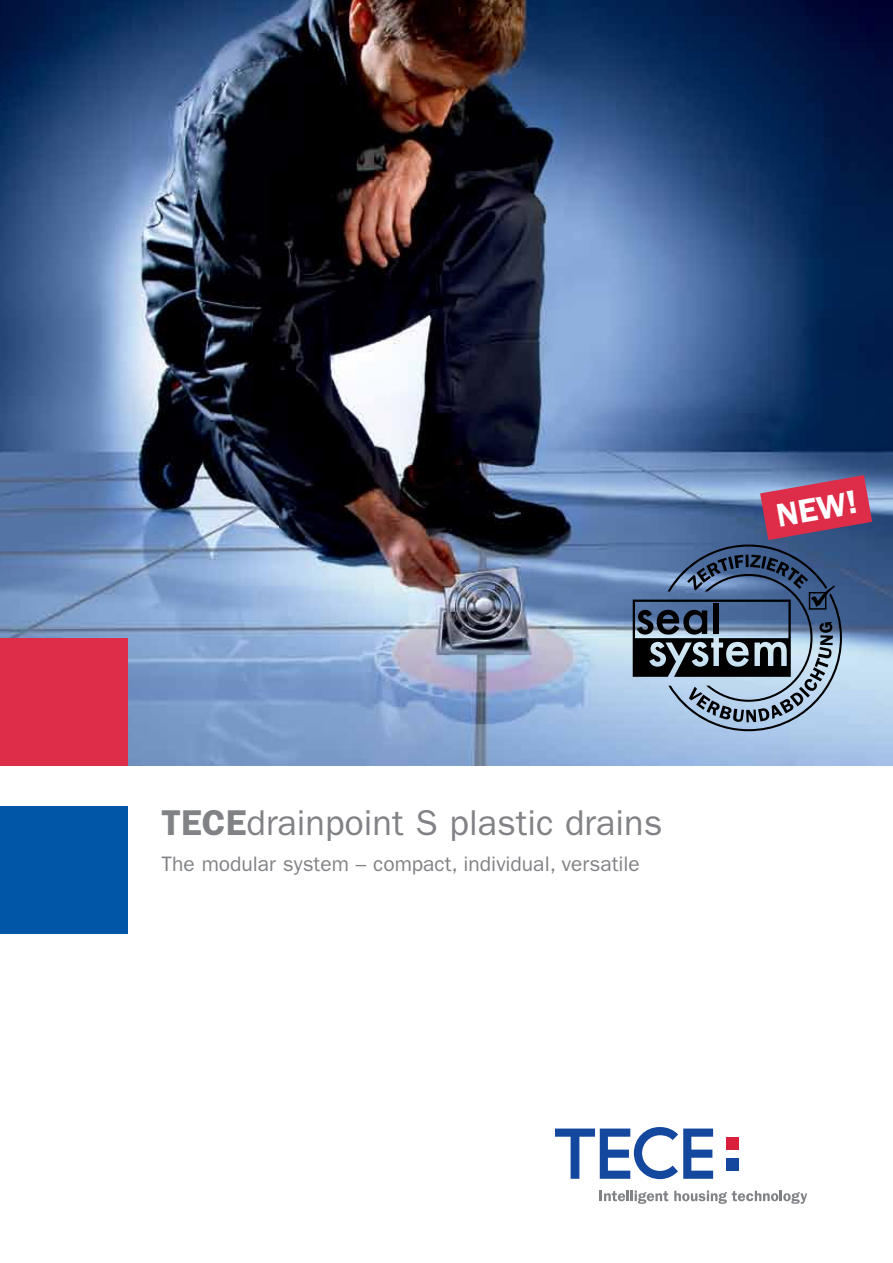
<style>
.page{position:relative;width:893px;height:1263px;background:#fff}
.page>*{position:absolute;margin:0;border:0;box-sizing:border-box;transform-origin:0 0}
.t1{font:36px "Franklin Gothic";color:#808285}
.t2{font:600 33px "Franklin Gothic";color:#fff}
.t3{font:21px "Franklin Gothic";color:#808285}
.s1{font-weight:600}
</style>
<div class="page">
<img style="left:0;top:0;width:893px;height:765px">
<div style="left:0;top:806px;width:128px;height:127px;background:#0056a7"></div>
<div style="left:0;top:638px;width:128px;height:127px;background:#dd2d48"></div>
<div style="left:726px;top:1137px;width:13px;height:12px;background:#da1f3d"></div>
<div style="left:726px;top:1158px;width:13px;height:13px;background:#14489f"></div>
<svg style="left:555px;top:1127px;width:158px;height:52px"></svg>
<svg style="left:600px;top:1190px;width:68px;height:14px"></svg>
<svg style="left:674px;top:1190px;width:133px;height:14px"></svg>
<svg style="left:633px;top:475px;width:239px;height:256px;background:#6d7695"></svg>
<h1 class="t1" style="left:162px;top:802px;width:502px"><span class="s1">TECE</span>drainpoint S plastic drains</h1>
<p class="t3" style="left:162px;top:852px;width:480px">The modular system – compact, individual, versatile</p>
<h2 class="t2" style="left:774px;top:496px;width:83px;rotate:-10deg">NEW!</h2>
</div>
